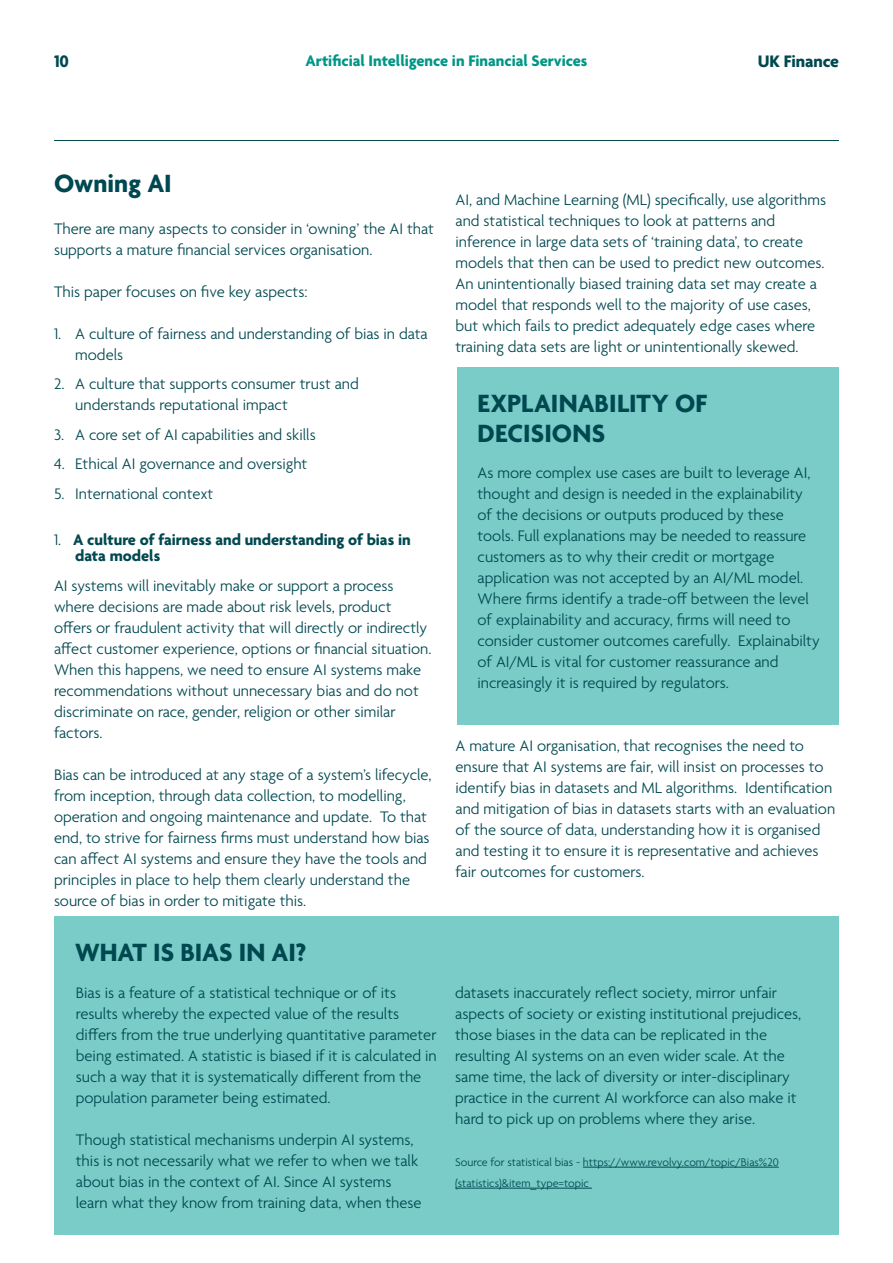
<style>
.page{position:relative;width:893px;height:1263px;background:#fff}
.page>*{position:absolute;margin:0;border:0;box-sizing:border-box;transform-origin:0 0}
.Sub_header_2_Blue{font:700 27px/30px "Agenda";color:#004850}
.t1{font:700 18px "Agenda";letter-spacing:-.005em;color:#004850}
.Body_copy_11pt_LIGHT{font:300 16.5px/21px "Agenda";color:#004850}
.Bullet_9pt_LIGHT_Blu{font:700 16.5px/16.5px "Agenda";color:#004850}
.t2{font:700 16.5px "Agenda";color:#009685}
.Body_copy_11pt_LIGHT-2{font:300 12px/21px "Agenda";color:#004850}
.s1{font-weight:300}
</style>
<div class="page">
<hr style="left:54px;top:140px;width:785px;height:1px;background:#004850">
<div style="left:54px;top:916px;width:785px;height:319px;background:#7accc8"></div>
<hr style="left:583px;top:1167px;width:196px;height:1px;background:#004850">
<hr style="left:455px;top:1188px;width:137px;height:1px;background:#004850">
<div style="left:457px;top:368px;width:382px;height:357px;background:#7accc8"></div>
<p class="t1" style="left:54px;top:51px;width:16px">10</p>
<p class="t2" style="left:305px;top:52px;width:284px">Artificial Intelligence in Financial Services</p>
<p class="t1" style="left:758px;top:51px;width:83px">UK Finance</p>
<p class="Sub_header_2_Blue" style="left:54px;top:170px;width:119px">Owning AI</p>
<p class="Body_copy_11pt_LIGHT" style="left:54px;top:219px;width:381px">There are many aspects to consider in ‘owning’ the AI that supports a mature financial services organisation.</p>
<p class="Body_copy_11pt_LIGHT" style="left:54px;top:282px;width:255px">This paper focuses on five key aspects:</p>
<p class="Body_copy_11pt_LIGHT" style="left:75px;top:324px;width:354px;text-indent:-21px">1. A culture of fairness and understanding of bias in data models</p>
<p class="Body_copy_11pt_LIGHT" style="left:75px;top:374px;width:285px;text-indent:-21px">2. A culture that supports consumer trust and understands reputational impact</p>
<p class="Body_copy_11pt_LIGHT" style="left:54px;top:425px;width:263px">3. A core set of AI capabilities and skills</p>
<p class="Body_copy_11pt_LIGHT" style="left:54px;top:454px;width:255px">4. Ethical AI governance and oversight</p>
<p class="Body_copy_11pt_LIGHT" style="left:54px;top:484px;width:161px">5. International context</p>
<p class="Bullet_9pt_LIGHT_Blu" style="left:75px;top:532px;width:337px;text-indent:-21px"><span class="s1">1.</span> A culture of fairness and understanding of bias in data models</p>
<p class="Body_copy_11pt_LIGHT" style="left:54px;top:576px;width:379px">AI systems will inevitably make or support a process where decisions are made about risk levels, product offers or fraudulent activity that will directly or indirectly affect customer experience, options or financial situation.<br>When this happens, we need to ensure AI systems make recommendations without unnecessary bias and do not discriminate on race, gender, religion or other similar factors.</p>
<p class="Body_copy_11pt_LIGHT" style="left:54px;top:765px;width:379px">Bias can be introduced at any stage of a system’s lifecycle, from inception, through data collection, to modelling, operation and ongoing maintenance and update. To that end, to strive for fairness firms must understand how bias can affect AI systems and ensure they have the tools and principles in place to help them clearly understand the source of bias in order to mitigate this.</p>
<p class="Sub_header_2_Blue" style="left:75px;top:939px;width:233px">WHAT IS BIAS IN AI?</p>
<p class="Body_copy_11pt_LIGHT" style="left:76px;top:983px;width:362px">Bias is a feature of a statistical technique or of its results whereby the expected value of the results differs from the true underlying quantitative parameter being estimated. A statistic is biased if it is calculated in such a way that it is systematically different from the population parameter being estimated.</p>
<p class="Body_copy_11pt_LIGHT" style="left:76px;top:1130px;width:347px">Though statistical mechanisms underpin AI systems, this is not necessarily what we refer to when we talk about bias in the context of AI. Since AI systems learn what they know from training data, when these</p>
<p class="Body_copy_11pt_LIGHT" style="left:455px;top:190px;width:372px">AI, and Machine Learning (ML) specifically, use algorithms and statistical techniques to look at patterns and inference in large data sets of ‘training data’, to create models that then can be used to predict new outcomes.<br>An unintentionally biased training data set may create a model that responds well to the majority of use cases, but which fails to predict adequately edge cases where training data sets are light or unintentionally skewed.</p>
<p class="Sub_header_2_Blue" style="left:477px;top:390px;width:231px">EXPLAINABILITY OF<br>DECISIONS</p>
<p class="Body_copy_11pt_LIGHT" style="left:477px;top:463px;width:344px">As more complex use cases are built to leverage AI, thought and design is needed in the explainability of the decisions or outputs produced by these tools. Full explanations may be needed to reassure customers as to why their credit or mortgage application was not accepted by an AI/ML model.<br>Where firms identify a trade-off between the level of explainability and accuracy, firms will need to consider customer outcomes carefully. Explainabilty of AI/ML is vital for customer reassurance and increasingly it is required by regulators.</p>
<p class="Body_copy_11pt_LIGHT" style="left:455px;top:736px;width:381px">A mature AI organisation, that recognises the need to ensure that AI systems are fair, will insist on processes to identify bias in datasets and ML algorithms. Identification and mitigation of bias in datasets starts with an evaluation of the source of data, understanding how it is organised and testing it to ensure it is representative and achieves fair outcomes for customers.</p>
<p class="Body_copy_11pt_LIGHT" style="left:455px;top:983px;width:347px">datasets inaccurately reflect society, mirror unfair aspects of society or existing institutional prejudices, those biases in the data can be replicated in the resulting AI systems on an even wider scale. At the same time, the lack of diversity or inter-disciplinary practice in the current AI workforce can also make it hard to pick up on problems where they arise.</p>
<p class="Body_copy_11pt_LIGHT-2" style="left:455px;top:1152px;width:325px">Source for statistical bias - https://www.revolvy.com/topic/Bias%20 (statistics)&amp;item_type=topic</p>
</div>
